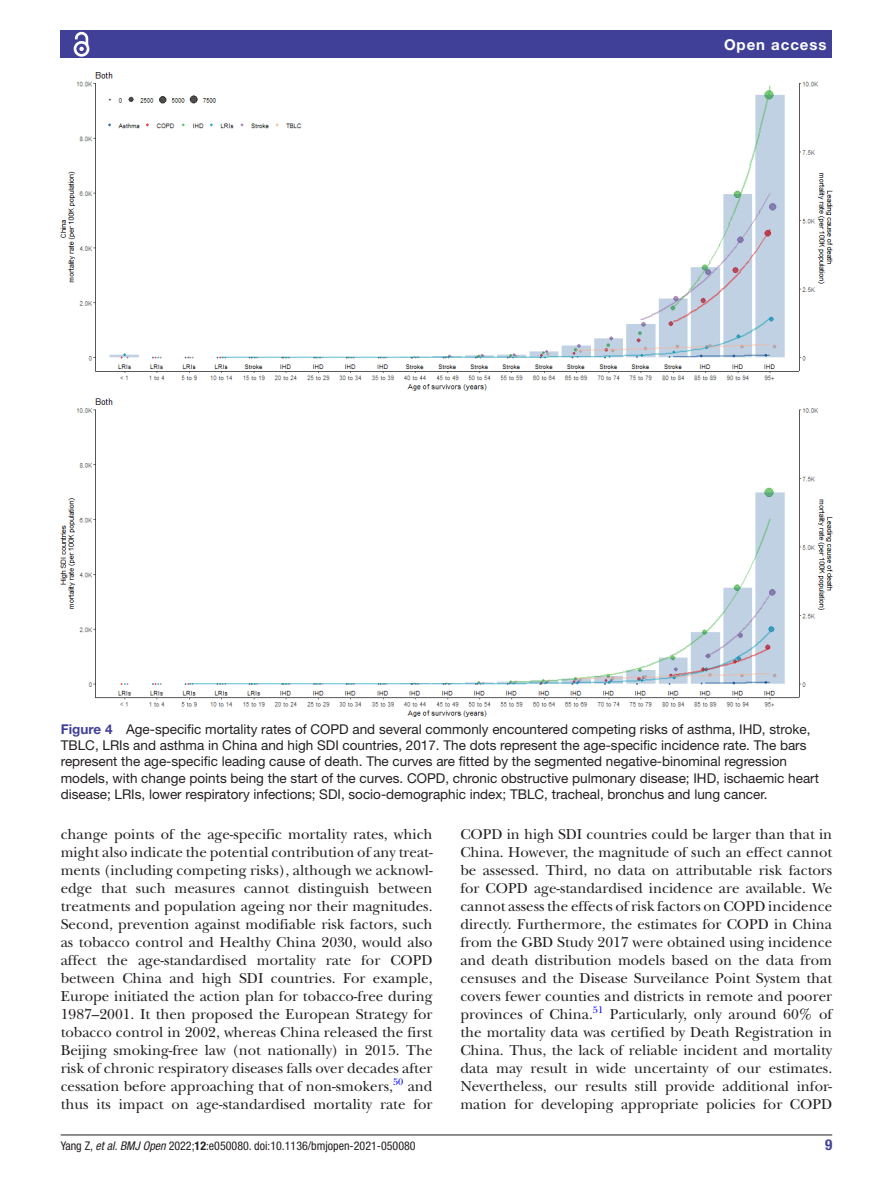
<style>
.page{position:relative;width:893px;height:1191px;background:#fff}
.page>*{position:absolute;margin:0;border:0;box-sizing:border-box;transform-origin:0 0}
.t1{font:15px/18px "New Baskerville";color:#231f20;text-align:justify}
.t2{font:700 15px "Helvetica Neue LT Std";letter-spacing:.065em;color:#fff}
.t3{font:700 condensed 15px "Helvetica Neue LT Std";color:#414099}
.t4{font:13.5px/16.2px "Helvetica Neue LT Std";color:#231f20}
.t5{font:condensed 12px "Helvetica Neue LT Std";color:#231f20}
.t6{font:9.9px "New Baskerville";color:#00f}
.s1{font-weight:700;color:#414099}
.s2{font-style:italic}
.s3{font-weight:700}
</style>
<div class="page">
<hr style="left:61px;top:1134px;width:771px;height:1px;background:#231f20">
<div style="left:61px;top:31px;width:771px;height:27px;background:#414099"></div>
<svg style="left:73px;top:31px;width:17px;height:26px"></svg>
<img style="left:61px;top:73px;width:771px;height:643px">
<p class="t2" style="left:724px;top:35px;width:104px">Open access</p>
<p class="t4" style="left:61px;top:721px;width:760px"><span class="s1">Figure 4</span> Age-specific mortality rates of COPD and several commonly encountered competing risks of asthma, IHD, stroke, TBLC, LRIs and asthma in China and high SDI countries, 2017. The dots represent the age-specific incidence rate. The bars represent the age-specific leading cause of death. The curves are fitted by the segmented negative-binominal regression models, with change points being the start of the curves. COPD, chronic obstructive pulmonary disease; IHD, ischaemic heart disease; LRIs, lower respiratory infections; SDI, socio-demographic index; TBLC, tracheal, bronchus and lung cancer.</p>
<p class="t1" style="left:61px;top:825px;width:373px">change points of the age-specific mortality rates, which might also indicate the potential contribution of any treat&shy;ments (including competing risks), although we acknowl&shy;edge that such measures cannot distinguish between treatments and population ageing nor their magnitudes.<br>Second, prevention against modifiable risk factors, such as tobacco control and Healthy China 2030, would also affect the age-standardised mortality rate for COPD between China and high SDI countries. For example, Europe initiated the action plan for tobacco-free during 1987–2001. It then proposed the European Strategy for tobacco control in 2002, whereas China released the first Beijing smoking-free law (not nationally) in 2015. The risk of chronic respiratory diseases falls over decades after cessation before approaching that of non-smokers,</p>
<p class="t6" style="left:393px;top:1075px;width:12px">50</p>
<p class="t1" style="left:61px;top:1077px;width:373px;text-align:right">and<br>thus its impact on age-standardised mortality rate for</p>
<p class="t1" style="left:460px;top:825px;width:373px">COPD in high SDI countries could be larger than that in China. However, the magnitude of such an effect cannot be assessed. Third, no data on attributable risk factors for COPD age-standardised incidence are available. We cannot assess the effects of risk factors on COPD incidence directly. Furthermore, the estimates for COPD in China from the GBD Study 2017 were obtained using incidence and death distribution models based on the data from censuses and the Disease Surveilance Point System that covers fewer counties and districts in remote and poorer provinces of China.<sup>51</sup> Particularly, only around 60% of the mortality data was certified by Death Registration in China. Thus, the lack of reliable incident and mortality data may result in wide uncertainty of our estimates.<br>Nevertheless, our results still provide additional infor&shy;mation for developing appropriate policies for COPD</p>
<p class="t5" style="left:61px;top:1138px;width:356px">Yang Z, <span class="s2">et al</span>. <span class="s2">BMJ Open</span> 2022;<span class="s3">12</span>:e050080. doi:10.1136/bmjopen-2021-050080</p>
<p class="t3" style="left:825px;top:1135px;width:9px">9</p>
</div>
